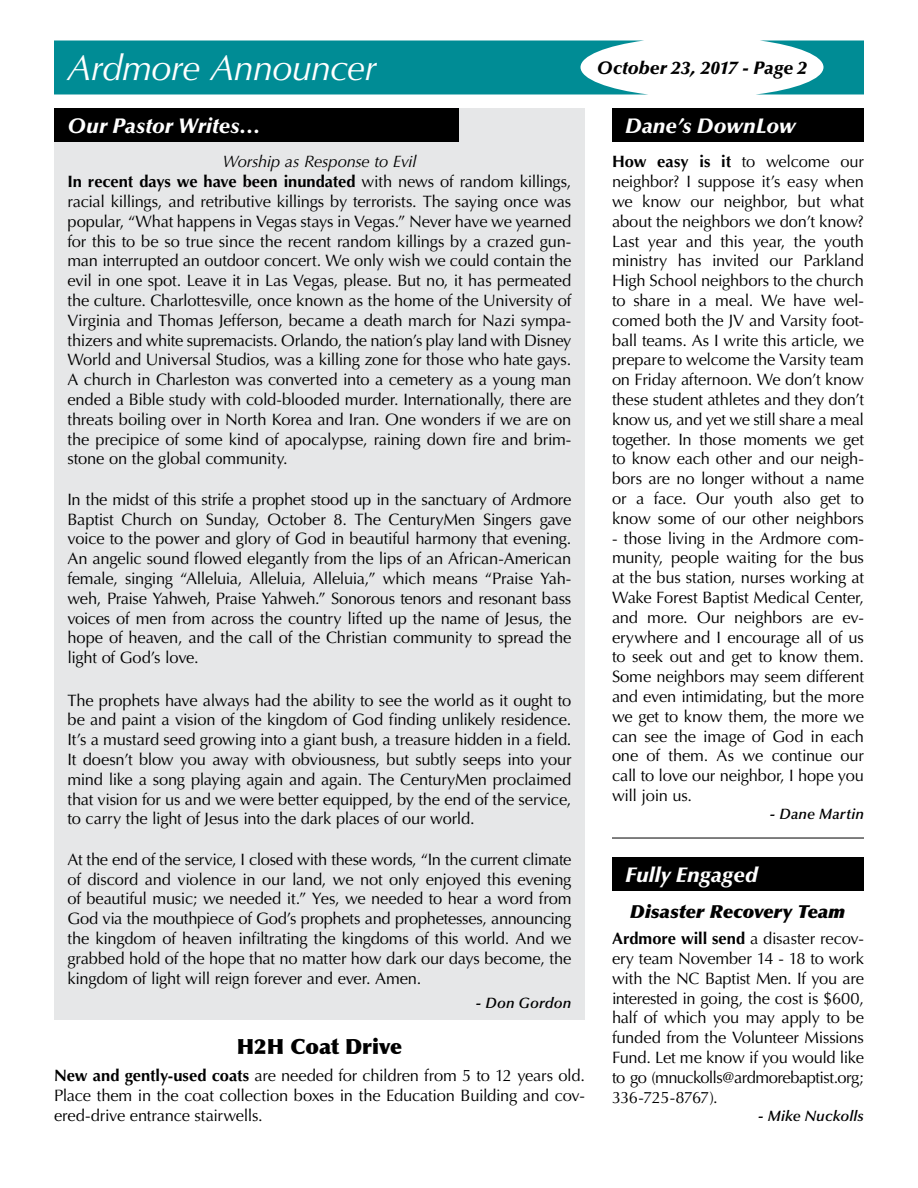
<style>
.page{position:relative;width:918px;height:1188px;background:#fff}
.page>*{position:absolute;margin:0;border:0;box-sizing:border-box;transform-origin:0 0}
.t1{font:italic 36px "Optima LT Std";letter-spacing:-.015em;color:#fff}
.t2{font:italic 900 21px "Optima LT Std";color:#fff}
.t3{font:900 21px "Optima LT Std";color:#000}
.t4{font:italic 900 18px "Optima LT Std";color:#000}
.t5{font:italic 18px "Optima LT Std X Black";letter-spacing:.005em;color:#000}
.t6{font:16.5px/19.8px "Optima LT Std";letter-spacing:-.015em;color:#000;text-align:justify}
.t7{font:italic 600 15px "Optima LT Std";letter-spacing:.01em;color:#000}
.s1{font-style:italic}
.s2{font-weight:700}
</style>
<div class="page">
<svg style="left:54px;top:40px;width:810px;height:54px;fill:#008c95"></svg>
<div style="left:54px;top:108px;width:531px;height:912px;background:#e6e7e8"></div>
<div style="left:54px;top:108px;width:405px;height:34px;background:#000"></div>
<div style="left:612px;top:108px;width:252px;height:34px;background:#000"></div>
<hr style="left:612px;top:838px;width:252px;height:1px;background:#000">
<div style="left:612px;top:857px;width:252px;height:34px;background:#000"></div>
<h1 class="t1" style="left:68px;top:47px;width:311px">Ardmore Announcer</h1>
<p class="t4" style="left:597px;top:57px;width:212px">October 23, 2017 - Page 2</p>
<p class="t2" style="left:68px;top:113px;width:195px">Our Pastor Writes…</p>
<p class="t2" style="left:626px;top:113px;width:171px">Dane’s DownLow</p>
<p class="t6" style="left:67px;top:152px;width:506px;text-align:left;text-indent:155px"><span class="s1">Worship as Response to Evil<br></span><span class="s2">In recent days we have been inundated</span> with news of random killings, racial killings, and retributive killings by terrorists. The saying once was popular, “What happens in Vegas stays in Vegas.” Never have we yearned for this to be so true since the recent random killings by a crazed gun&shy;man interrupted an outdoor concert. We only wish we could contain the evil in one spot. Leave it in Las Vegas, please. But no, it has permeated the culture. Charlottesville, once known as the home of the University of Virginia and Thomas Jefferson, became a death march for Nazi sympa&shy;thizers and white supremacists. Orlando, the nation’s play land with Disney World and Universal Studios, was a killing zone for those who hate gays.<br>A church in Charleston was converted into a cemetery as a young man ended a Bible study with cold-blooded murder. Internationally, there are threats boiling over in North Korea and Iran. One wonders if we are on the precipice of some kind of apocalypse, raining down fire and brim&shy;stone on the global community.</p>
<p class="t6" style="left:67px;top:490px;width:505px">In the midst of this strife a prophet stood up in the sanctuary of Ardmore Baptist Church on Sunday, October 8. The CenturyMen Singers gave voice to the power and glory of God in beautiful harmony that evening.<br>An angelic sound flowed elegantly from the lips of an African-American female, singing “Alleluia, Alleluia, Alleluia,” which means “Praise Yah&shy;weh, Praise Yahweh, Praise Yahweh.” Sonorous tenors and resonant bass voices of men from across the country lifted up the name of Jesus, the hope of heaven, and the call of the Christian community to spread the light of God’s love.</p>
<p class="t6" style="left:67px;top:690px;width:506px">The prophets have always had the ability to see the world as it ought to be and paint a vision of the kingdom of God finding unlikely residence.<br>It’s a mustard seed growing into a giant bush, a treasure hidden in a field.<br>It doesn’t blow you away with obviousness, but subtly seeps into your mind like a song playing again and again. The CenturyMen proclaimed that vision for us and we were better equipped, by the end of the service, to carry the light of Jesus into the dark places of our world.</p>
<p class="t6" style="left:67px;top:850px;width:506px">At the end of the service, I closed with these words, “In the current climate of discord and violence in our land, we not only enjoyed this evening of beautiful music; we needed it.” Yes, we needed to hear a word from God via the mouthpiece of God’s prophets and prophetesses, announcing the kingdom of heaven infiltrating the kingdoms of this world. And we grabbed hold of the hope that no matter how dark our days become, the kingdom of light will reign forever and ever. Amen.</p>
<p class="t7" style="left:476px;top:995px;width:97px">- Don Gordon</p>
<p class="t6" style="left:612px;top:152px;width:254px"><span class="s2">How easy is it</span> to welcome our neighbor? I suppose it’s easy when we know our neighbor, but what about the neighbors we don’t know?<br>Last year and this year, the youth ministry has invited our Parkland High School neighbors to the church to share in a meal. We have wel&shy;comed both the JV and Varsity foot&shy;ball teams. As I write this article, we prepare to welcome the Varsity team on Friday afternoon. We don’t know these student athletes and they don’t know us, and yet we still share a meal together. In those moments we get to know each other and our neigh&shy;bors are no longer without a name or a face. Our youth also get to know some of our other neighbors</p>
<p class="t6" style="left:612px;top:528px;width:254px">- those living in the Ardmore com&shy;munity, people waiting for the bus at the bus station, nurses working at Wake Forest Baptist Medical Center, and more. Our neighbors are ev&shy;erywhere and I encourage all of us to seek out and get to know them.<br>Some neighbors may seem different and even intimidating, but the more we get to know them, the more we can see the image of God in each one of them. As we continue our call to love our neighbor, I hope you will join us.</p>
<p class="t7" style="left:769px;top:805px;width:96px">- Dane Martin</p>
<p class="t2" style="left:626px;top:862px;width:134px">Fully Engaged</p>
<p class="t5" style="left:630px;top:900px;width:217px">Disaster Recovery Team</p>
<p class="t6" style="left:612px;top:929px;width:254px"><span class="s2">Ardmore will send</span> a disaster recov&shy;ery team November 14 - 18 to work with the NC Baptist Men. If you are interested in going, the cost is $600, half of which you may apply to be funded from the Volunteer Missions Fund. Let me know if you would like to go (mnuckolls@ardmorebaptist.org; 336-725-8767).</p>
<p class="t7" style="left:758px;top:1107px;width:108px">- Mike Nuckolls</p>
<p class="t3" style="left:237px;top:1034px;width:167px">H2H Coat Drive</p>
<p class="t6" style="left:54px;top:1066px;width:533px"><span class="s2">New and gently-used coats</span> are needed for children from 5 to 12 years old.<br>Place them in the coat collection boxes in the Education Building and cov&shy;ered-drive entrance stairwells.</p>
</div>
